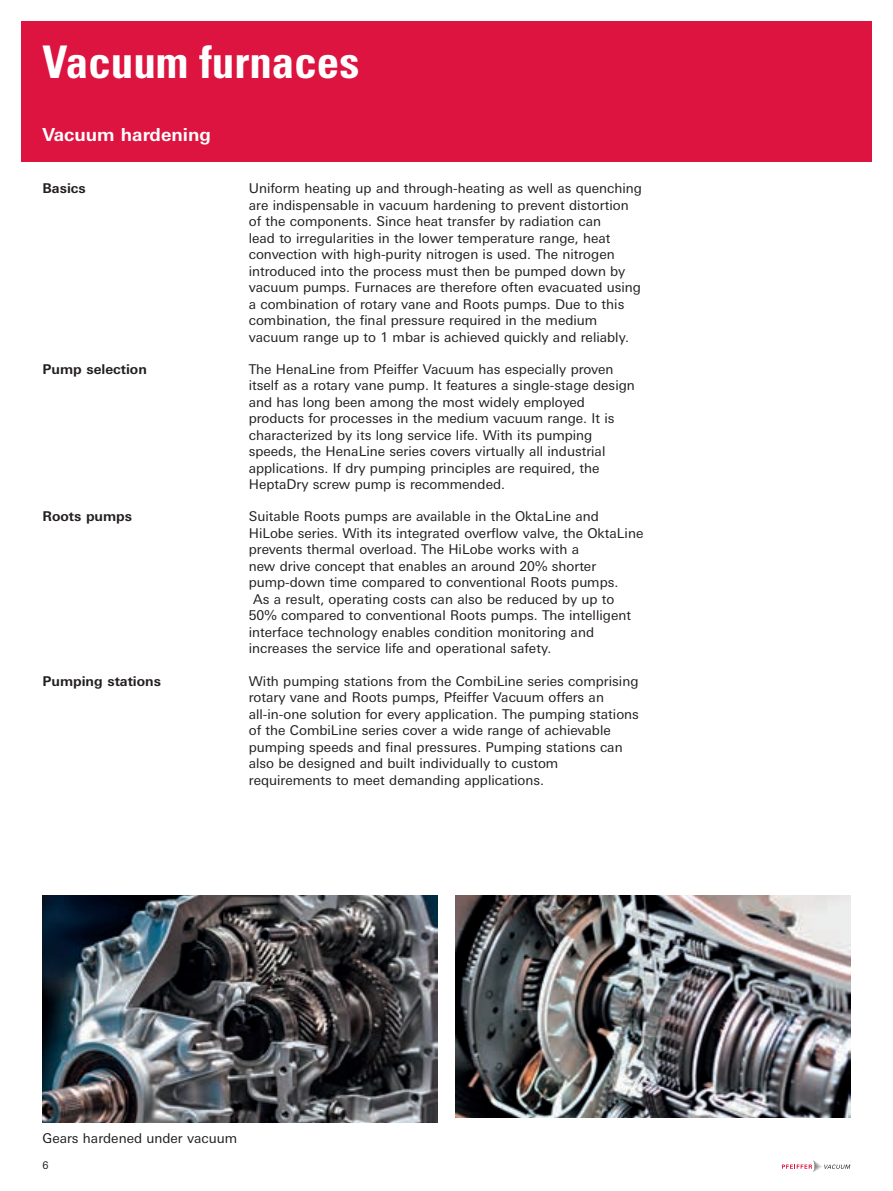
<style>
.page{position:relative;width:893px;height:1191px;background:#fff}
.page>*{position:absolute;margin:0;border:0;box-sizing:border-box;transform-origin:0 0}
.t1{font:700 condensed 45px "Univers";color:#fff}
.t2{font:700 18px "Univers Next W1 G";color:#fff}
.t3{font:13.5px/16.5px "Univers Next W1 G";color:#231f20}
.t4{font:700 13.5px "Univers Next W1 G";color:#231f20}
.t5{font:10.5px "Univers Next W1 G";color:#231f20}
</style>
<div class="page">
<div style="left:21px;top:21px;width:851px;height:141px;background:#dd1440"></div>
<svg style="left:782px;top:1160px;width:68px;height:12px"></svg>
<img style="left:43px;top:895px;width:395px;height:227px">
<img style="left:455px;top:895px;width:395px;height:222px">
<h1 class="t1" style="left:43px;top:35px;width:318px">Vacuum furnaces</h1>
<h2 class="t2" style="left:43px;top:124px;width:170px">Vacuum hardening</h2>
<p class="t4" style="left:43px;top:180px;width:45px">Basics</p>
<p class="t3" style="left:249px;top:180px;width:395px">Uniform heating up and through-heating as well as quenching are indispensable in vacuum hardening to prevent distortion of the components. Since heat transfer by radiation can<br>lead to irregularities in the lower temperature range, heat convection with high-purity nitrogen is used. The nitrogen introduced into the process must then be pumped down by vacuum pumps. Furnaces are therefore often evacuated using a combination of rotary vane and Roots pumps. Due to this combination, the final pressure required in the medium vacuum range up to 1 mbar is achieved quickly and reliably.</p>
<p class="t4" style="left:43px;top:361px;width:106px">Pump selection</p>
<p class="t3" style="left:249px;top:361px;width:388px">The HenaLine from Pfeiffer Vacuum has especially proven itself as a rotary vane pump. It features a single-stage design and has long been among the most widely employed products for processes in the medium vacuum range. It is characterized by its long service life. With its pumping speeds, the HenaLine series covers virtually all industrial applications. If dry pumping principles are required, the HeptaDry screw pump is recommended.</p>
<p class="t4" style="left:43px;top:508px;width:91px">Roots pumps</p>
<p class="t3" style="left:249px;top:508px;width:352px">Suitable Roots pumps are available in the OktaLine and</p>
<p class="t3" style="left:249px;top:525px;width:396px">HiLobe series. With its integrated overflow valve, the OktaLine</p>
<p class="t3" style="left:249px;top:541px;width:332px">prevents thermal overload. The HiLobe works with a</p>
<p class="t3" style="left:249px;top:558px;width:349px">new drive concept that enables an around 20% shorter</p>
<p class="t3" style="left:249px;top:574px;width:371px">pump-down time compared to conventional Roots pumps.</p>
<p class="t3" style="left:253px;top:591px;width:363px">As a result, operating costs can also be reduced by up to</p>
<p class="t3" style="left:249px;top:607px;width:384px">50% compared to conventional Roots pumps. The intelligent</p>
<p class="t3" style="left:249px;top:624px;width:347px">interface technology enables condition monitoring and</p>
<p class="t3" style="left:249px;top:640px;width:304px">increases the service life and operational safety.</p>
<p class="t4" style="left:43px;top:672px;width:120px">Pumping stations</p>
<p class="t3" style="left:249px;top:672px;width:392px">With pumping stations from the CombiLine series comprising rotary vane and Roots pumps, Pfeiffer Vacuum offers an all-in-one solution for every application. The pumping stations of the CombiLine series cover a wide range of achievable pumping speeds and final pressures. Pumping stations can also be designed and built individually to custom requirements to meet demanding applications.</p>
<p class="t3" style="left:43px;top:1129px;width:196px">Gears hardened under vacuum</p>
<p class="t5" style="left:43px;top:1159px;width:8px">6</p>
</div>
